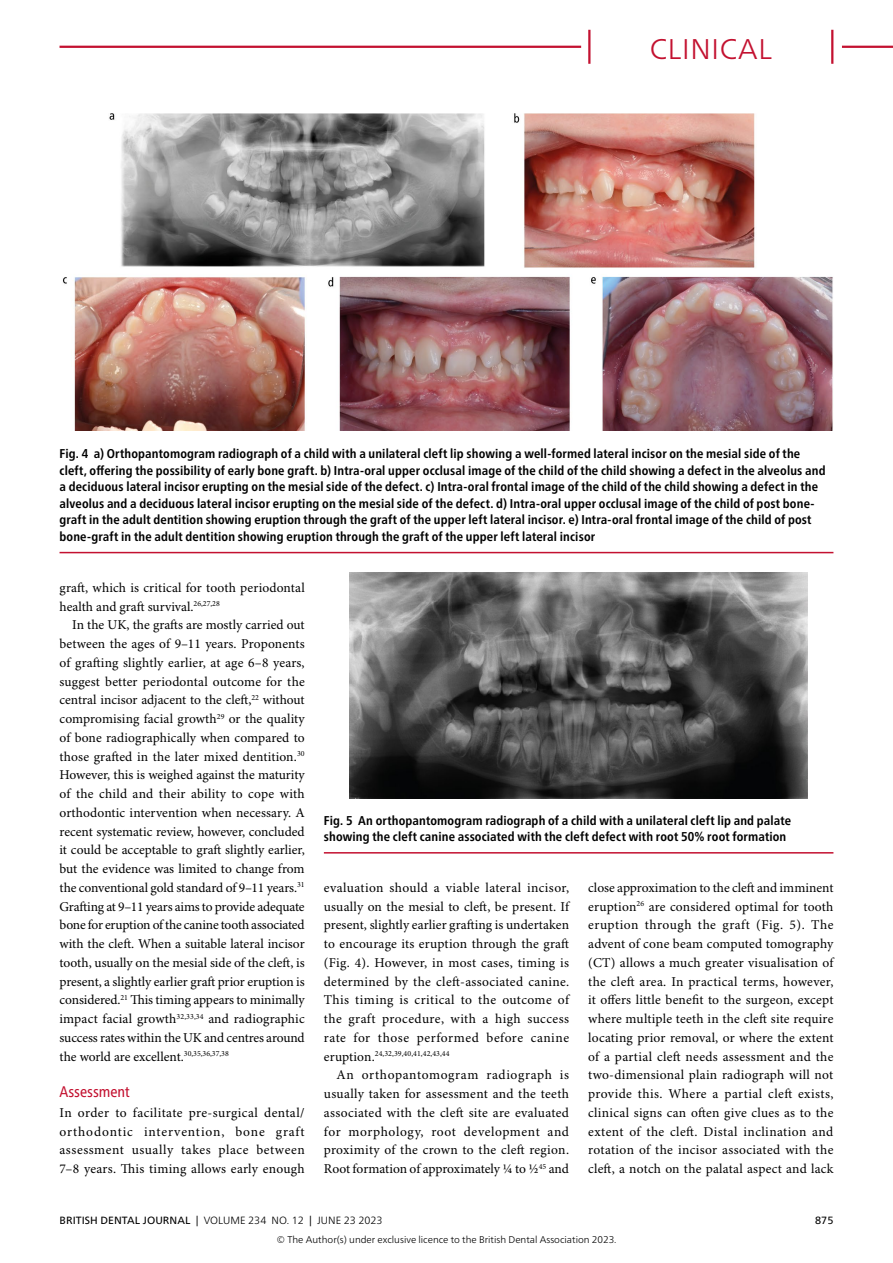
<style>
.page{position:relative;width:893px;height:1263px;background:#fff}
.page>*{position:absolute;margin:0;border:0;box-sizing:border-box;transform-origin:0 0}
.t1{font:300 28.5px "Frutiger Neue LT Pro";letter-spacing:.025em;color:#c31130}
.SectionHeading_2_MSS{font:condensed 15.3px "Frutiger Neue LT Pro";color:#c31130}
.Para_9pt_justified{font:13.5px/18.8px "Minion Pro";letter-spacing:.005em;color:#000;text-align:justify}
.Para_9pt_justified_1{font:13.5px/18.8px "Minion Pro";letter-spacing:.035em;color:#000;text-align:justify}
.Image_Caption_MSS{font:700 condensed 12.75px/16.5px "Frutiger Neue LT Pro";letter-spacing:.01em;color:#000}
.t2{font:10.5px "Frutiger Neue LT Pro";letter-spacing:.005em;color:#000}
.t3{font:10.5px "Frutiger Neue LT Pro Light 2";letter-spacing:.005em;color:#000}
.t4{font:300 9.75px "Frutiger Neue LT Pro";color:#000}
.Para_9pt_justified_1-2{font:7.8px "Minion Pro";letter-spacing:.01em;color:#000}
.s1{font-family:"Frutiger Neue LT Pro Cn Bold 2";font-weight:400;font-stretch:normal}
.s2{font-size:13.5px}
.s3{font-family:"Frutiger Neue LT Pro Light 2"}
</style>
<div class="page">
<img style="left:349px;top:573px;width:459px;height:225px">
<hr style="left:324px;top:852px;width:509px;height:1px;background:#c31130">
<img style="left:62px;top:113px;width:771px;height:317px">
<hr style="left:60px;top:552px;width:773px;height:1px;background:#c31130">
<hr style="left:60px;top:46px;width:521px;height:2px;background:#c31130">
<hr style="left:842px;top:46px;width:51px;height:2px;background:#c31130">
<hr style="left:588px;top:30px;width:2px;height:34px;background:#c31130">
<hr style="left:831px;top:30px;width:2px;height:34px;background:#c31130">
<h1 class="t1" style="left:650px;top:32px;width:124px">CLINICAL</h1>
<p class="Image_Caption_MSS" style="left:60px;top:446px;width:767px">Fig. 4 a) Orthopantomogram radiograph of a child with a unilateral cleft lip showing a well-formed lateral incisor on the mesial side of the <span class="s1">cleft, offering the possibility of early bone graft. b) Intra-oral upper occlusal image of the child of the child showing a defect in the alveolus and </span>a deciduous lateral incisor erupting on the mesial side of the defect. c) Intra-oral frontal image of the child of the child showing a defect in the alveolus and a deciduous lateral incisor erupting on the mesial side of the defect. d) Intra-oral upper occlusal image of the child of post bone&shy;graft in the adult dentition showing eruption through the graft of the upper left lateral incisor. e) Intra-oral frontal image of the child of post bone-graft in the adult dentition showing eruption through the graft of the upper left lateral incisor</p>
<p class="Para_9pt_justified" style="left:60px;top:579px;width:247px">graft, which is critical for tooth periodontal health and graft survival.<sup>26,27,28</sup></p>
<p class="Para_9pt_justified" style="left:60px;top:616px;width:247px;text-indent:13px">In the UK, the grafts are mostly carried out between the ages of 9–11 years. Proponents of grafting slightly earlier, at age 6–8 years, suggest better periodontal outcome for the central incisor adjacent to the cleft,<sup>22</sup> without compromising facial growth<sup>29</sup> or the quality of bone radiographically when compared to those grafted in the later mixed dentition.<sup>30<br></sup>However, this is weighed against the maturity of the child and their ability to cope with orthodontic intervention when necessary. A recent systematic review, however, concluded it could be acceptable to graft slightly earlier, but the evidence was limited to change from the conventional gold standard of 9–11 years.<sup>31<br></sup>Grafting at 9–11 years aims to provide adequate bone for eruption of the canine tooth associated with the cleft. When a suitable lateral incisor tooth, usually on the mesial side of the cleft, is present, a slightly earlier graft prior eruption is considered.<sup>21</sup> This timing appears to minimally impact facial growth<sup>32,33,34</sup> and radiographic success rates within the UK and centres around the world are excellent.<sup>30,35,36,37,38</sup></p>
<p class="SectionHeading_2_MSS" style="left:60px;top:1082px;width:72px">Assessment</p>
<p class="Para_9pt_justified_1" style="left:60px;top:1104px;width:247px">In order to facilitate pre-surgical dental/ orthodontic intervention, bone graft assessment usually takes place between 7–8 years. This timing allows early enough</p>
<p class="Image_Caption_MSS" style="left:324px;top:812px;width:469px">Fig. 5 An orthopantomogram radiograph of a child with a unilateral cleft lip and palate showing the cleft canine associated with the cleft defect with root 50% root formation</p>
<p class="Para_9pt_justified_1" style="left:324px;top:879px;width:247px">evaluation should a viable lateral incisor, usually on the mesial to cleft, be present. If present, slightly earlier grafting is undertaken to encourage its eruption through the graft (Fig. 4). However, in most cases, timing is determined by the cleft-associated canine.<br>This timing is critical to the outcome of the graft procedure, with a high success rate for those performed before canine</p>
<p class="Para_9pt_justified_1-2" style="left:324px;top:1049px;width:127px"><span class="s2">eruption.</span>24,32,39,40,41,42,43,44</p>
<p class="Para_9pt_justified" style="left:324px;top:1066px;width:247px;text-indent:13px">An orthopantomogram radiograph is usually taken for assessment and the teeth associated with the cleft site are evaluated for morphology, root development and proximity of the crown to the cleft region.<br>Root formation of approximately ¼ to ½<sup>45</sup> and</p>
<p class="Para_9pt_justified" style="left:588px;top:879px;width:247px">close approximation to the cleft and imminent eruption<sup>26</sup> are considered optimal for tooth eruption through the graft (Fig. 5). The advent of cone beam computed tomography (CT) allows a much greater visualisation of the cleft area. In practical terms, however, it offers little benefit to the surgeon, except where multiple teeth in the cleft site require locating prior removal, or where the extent of a partial cleft needs assessment and the two-dimensional plain radiograph will not provide this. Where a partial cleft exists, clinical signs can often give clues as to the extent of the cleft. Distal inclination and rotation of the incisor associated with the cleft, a notch on the palatal aspect and lack</p>
<p class="t2" style="left:60px;top:1214px;width:269px">BRITISH DENTAL JOURNAL | <span class="s3">VOLUME 234 NO. 12</span> | <span class="s3">JUNE</span></p>
<p class="t3" style="left:344px;top:1214px;width:40px">23 2023</p>
<p class="t2" style="left:815px;top:1214px;width:20px">875</p>
<p class="t4" style="left:276px;top:1234px;width:342px">© The Author(s) under exclusive licence to the British Dental Association 2023.</p>
</div>
